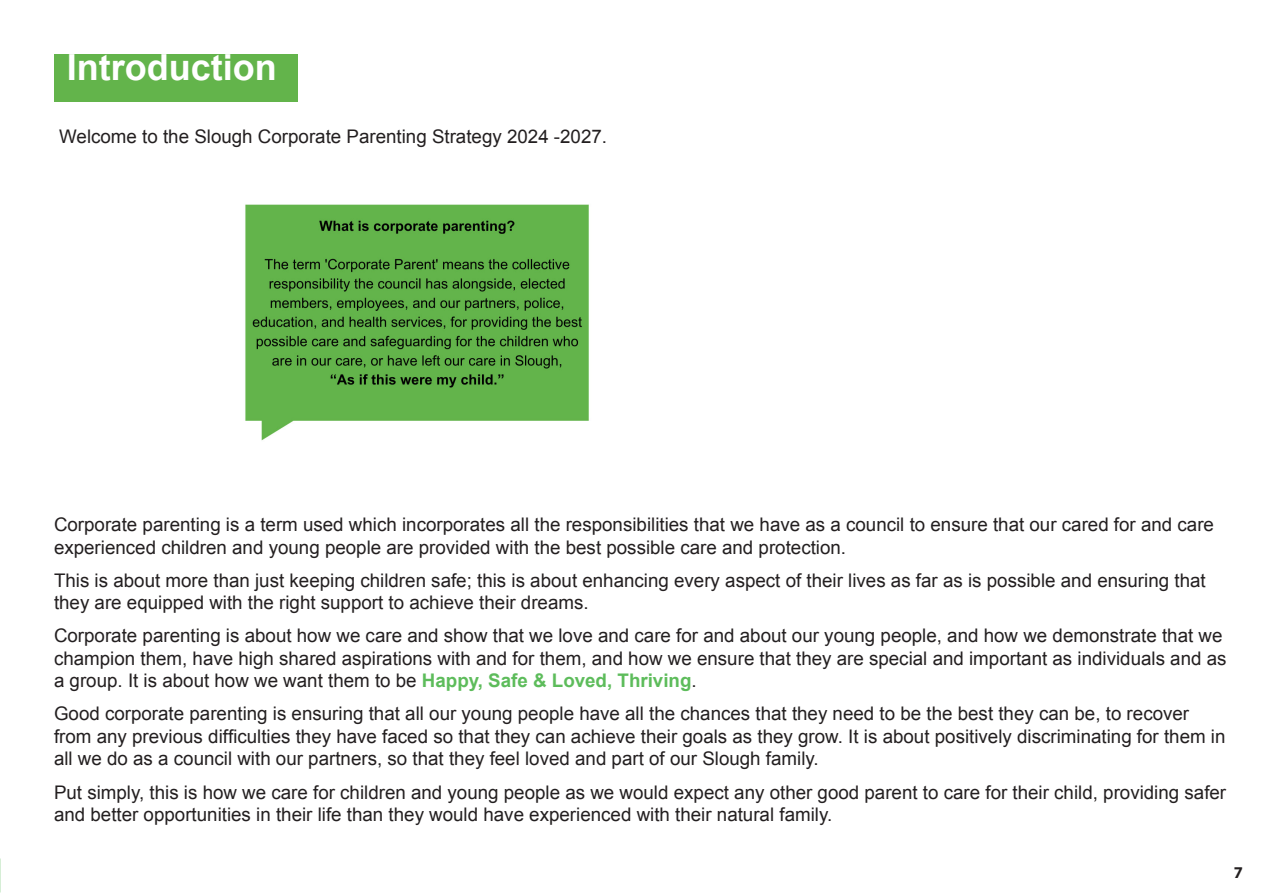
<style>
.page{position:relative;width:1263px;height:893px;background:#fff}
.page>*{position:absolute;margin:0;border:0;box-sizing:border-box;transform-origin:0 0}
.t1{font:700 36px "Arial";color:#fff}
.t2{font:18.75px/22.5px "Arial";color:#231f20}
.Name_Title{font:700 16.5px "Myriad Pro";color:#231f20}
.s1{font-weight:700;color:#5dbc5b}
</style>
<div class="page">
<div style="left:54px;top:54px;width:244px;height:48px;background:#63b44b"></div>
<img style="left:245px;top:204px;width:344px;height:237px">
<p class="t1" style="left:67px;top:44px;width:211px">Introduction</p>
<p class="t2" style="left:59px;top:126px;width:549px">Welcome to the Slough Corporate Parenting Strategy 2024 -2027.</p>
<p class="t2" style="left:54px;top:513px;width:1161px">Corporate parenting is a term used which incorporates all the responsibilities that we have as a council to ensure that our cared for and care experienced children and young people are provided with the best possible care and protection.</p>
<p class="t2" style="left:54px;top:569px;width:1153px">This is about more than just keeping children safe; this is about enhancing every aspect of their lives as far as is possible and ensuring that they are equipped with the right support to achieve their dreams.</p>
<p class="t2" style="left:54px;top:625px;width:1174px">Corporate parenting is about how we care and show that we love and care for and about our young people, and how we demonstrate that we champion them, have high shared aspirations with and for them, and how we ensure that they are special and important as individuals and as a group. It is about how we want them to be <span class="s1">Happy, Safe &amp; Loved, Thriving</span>.</p>
<p class="t2" style="left:54px;top:703px;width:1173px">Good corporate parenting is ensuring that all our young people have all the chances that they need to be the best they can be, to recover from any previous difficulties they have faced so that they can achieve their goals as they grow. It is about positively discriminating for them in all we do as a council with our partners, so that they feel loved and part of our Slough family.</p>
<p class="t2" style="left:54px;top:781px;width:1174px">Put simply, this is how we care for children and young people as we would expect any other good parent to care for their child, providing safer and better opportunities in their life than they would have experienced with their natural family.</p>
<p class="Name_Title" style="left:1234px;top:862px;width:11px">7</p>
</div>
